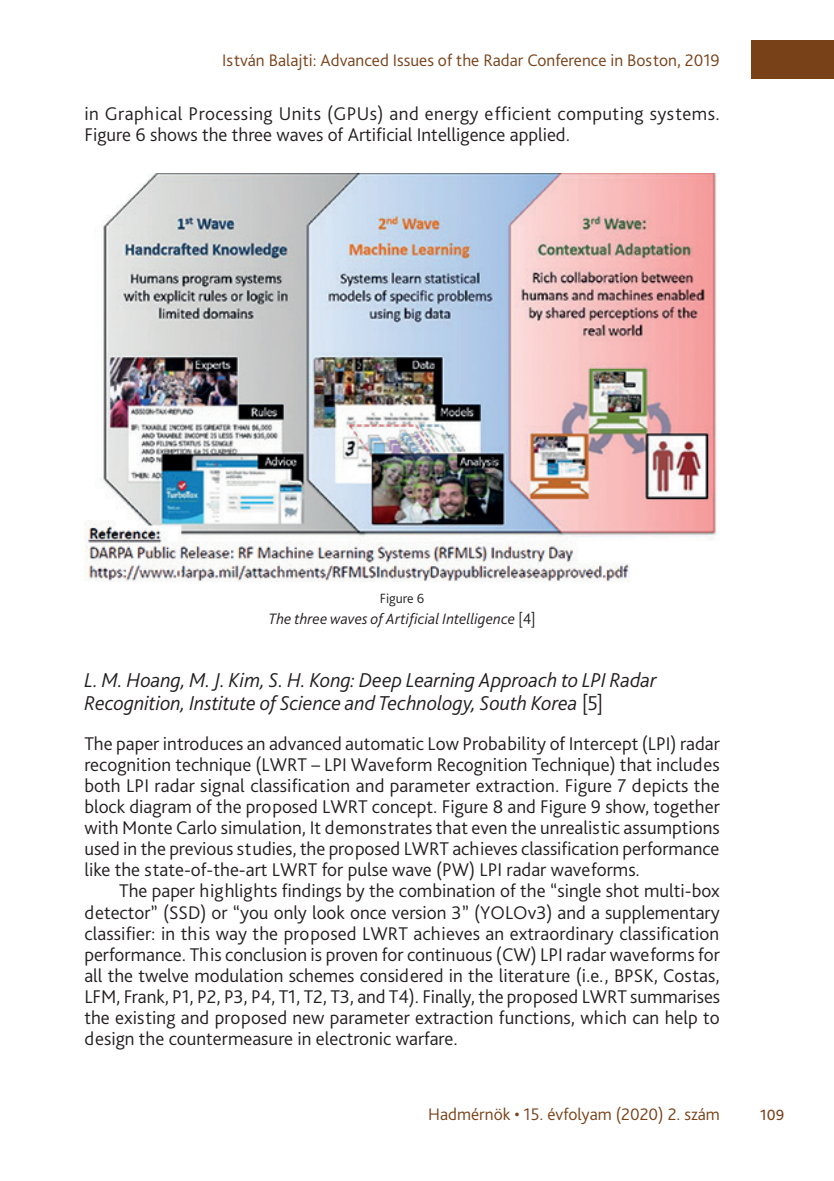
<style>
.page{position:relative;width:834px;height:1181px;background:#fff}
.page>*{position:absolute;margin:0;border:0;box-sizing:border-box;transform-origin:0 0}
._1_1_1__Head_címsor2{font:italic 300 21px/22.8px "Bliss Pro";letter-spacing:-.005em;color:#231f20}
._3_szövegtörzs{font:300 19.25px/21px "Bliss Pro";color:#231f20;text-align:justify}
._3_1_első_bekezdés{font:300 19.25px/21px "Bliss Pro";color:#231f20;text-align:justify}
._3_1_első_bekezdés-2{font:300 19.25px/21px "Bliss Pro";letter-spacing:.02em;color:#231f20}
.t1{font:300 19.25px "Bliss Pro";color:#784118}
.t2{font:300 17.5px "Bliss Pro";color:#784118}
._8_Ábra__képalárás{font:italic 300 15.75px "Bliss Pro";letter-spacing:.01em;color:#231f20}
._8_Ábra_címe{font:300 14px "Bliss Pro";color:#231f20}
.s1{font-style:normal}
</style>
<div class="page">
<div style="left:750px;top:41px;width:83px;height:38px;background:#784118"></div>
<img style="left:84px;top:173px;width:633px;height:408px">
<p class="t2" style="left:222px;top:49px;width:499px">István Balajti: Advanced Issues of the Radar Conference in Boston, 2019</p>
<p class="_3_1_első_bekezdés-2" style="left:84px;top:103px;width:636px">in Graphical Processing Units (GPUs) and energy efficient computing systems.<br>Figure 6 shows the three waves of Artificial Intelligence applied.</p>
<p class="_8_Ábra_címe" style="left:380px;top:590px;width:46px">Figure 6</p>
<p class="_8_Ábra__képalárás" style="left:268px;top:609px;width:268px">The three waves of Artificial Intelligence <span class="s1">[4]</span></p>
<p class="_1_1_1__Head_címsor2" style="left:84px;top:668px;width:573px">L. M. Hoang, M. J. Kim, S. H. Kong: Deep Learning Approach to LPI Radar<br>Recognition, Institute of Science and Technology, South Korea <span class="s1">[5]</span></p>
<p class="_3_1_első_bekezdés" style="left:84px;top:733px;width:637px">The paper introduces an advanced automatic Low Probability of Intercept (LPI) radar recognition technique (LWRT – LPI Waveform Recognition Technique) that includes both LPI radar signal classification and parameter extraction. Figure 7 depicts the block diagram of the proposed LWRT concept. Figure 8 and Figure 9 show, together with Monte Carlo simulation, It demonstrates that even the unrealistic assumptions used in the previous studies, the proposed LWRT achieves classification performance like the state-of-the-art LWRT for pulse wave (PW) LPI radar waveforms.</p>
<p class="_3_szövegtörzs" style="left:84px;top:880px;width:637px;text-indent:35px">The paper highlights findings by the combination of the “single shot multi-box detector” (SSD) or “you only look once version 3” (YOLOv3) and a supplementary classifier: in this way the proposed LWRT achieves an extraordinary classification performance. This conclusion is proven for continuous (CW) LPI radar waveforms for all the twelve modulation schemes considered in the literature (i.e., BPSK, Costas, LFM, Frank, P1, P2, P3, P4, T1, T2, T3, and T4). Finally, the proposed LWRT summarises the existing and proposed new parameter extraction functions, which can help to design the countermeasure in electronic warfare.</p>
<p class="t2" style="left:428px;top:1103px;width:293px">Hadmérnök • 15. évfolyam (2020) 2. szám</p>
<p class="t1" style="left:760px;top:1102px;width:26px">109</p>
</div>
